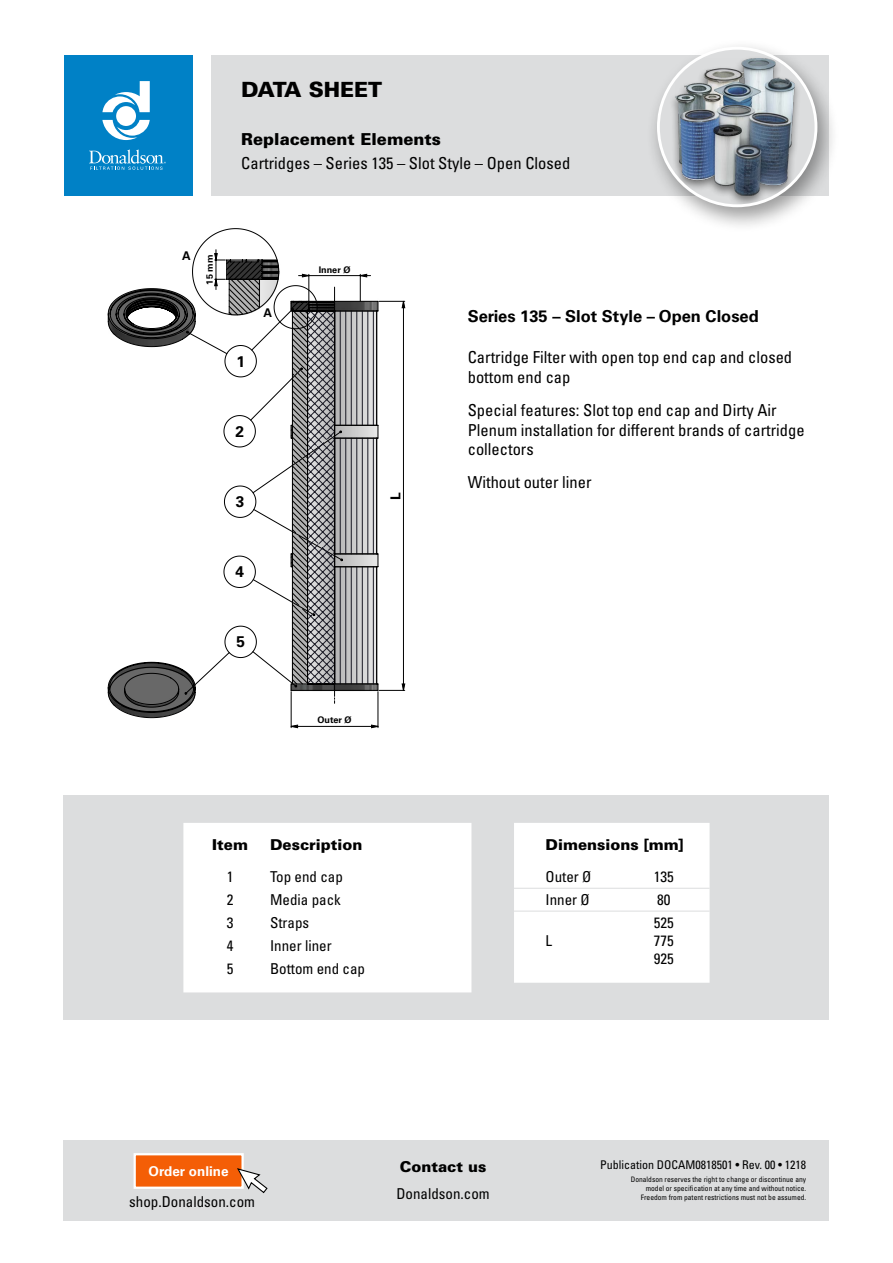
<style>
.page{position:relative;width:893px;height:1263px;background:#fff}
.page>*{position:absolute;margin:0;border:0;box-sizing:border-box;transform-origin:0 0}
.t1{font:900 21px "Univers LT Pro 75";color:#000}
.t2{font:condensed 16.5px/19.8px "Univers LT Pro";color:#000}
.t3{font:700 16.5px "Univers LT Pro 65";color:#000}
.t4{font:900 16.5px "Univers LT Pro 75";color:#000}
.t5{font:700 15.45px "Univers LT Pro 65";color:#000}
.t6{font:condensed 15px/18px "Univers LT Pro";color:#000;text-align:justify}
.t7{font:900 15px "Univers LT Pro 75";color:#000}
.t8{font:700 13.65px "Univers LT Pro 65";color:#000}
.t9{font:700 13.5px "Univers LT Pro 65";color:#fff}
.t10{font:condensed 12px "Univers LT Pro";color:#000}
.t11{font:700 12px "Univers LT Pro 65";color:#000}
.t12{font:700 9.15px "Univers LT Pro 65";color:#000}
.t13{font:700 9px "Univers LT Pro 65";color:#000}
.t14{font:condensed 7.5px/9px "Univers LT Pro";color:#000;text-align:right}
</style>
<div class="page">
<div style="left:211px;top:55px;width:618px;height:141px;background:#dcddde"></div>
<div style="left:64px;top:55px;width:128px;height:141px;background:#0081c6"></div>
<svg style="left:89px;top:149px;width:77px;height:21px"></svg>
<svg style="left:102px;top:81px;width:48px;height:59px"></svg>
<div style="left:645px;top:39px;width:194px;height:194px;background:#000;opacity:.4"></div>
<div style="left:658px;top:48px;width:158px;height:158px;background:#dcddde;border-radius:50%"></div>
<div style="left:668px;top:55px;width:133px;height:151px;background:#000;opacity:.5"></div>
<img style="left:675px;top:58px;width:120px;height:138px">
<div style="left:657px;top:47px;width:160px;height:160px;border:3px solid #fff;border-radius:50%"></div>
<svg style="left:108px;top:228px;width:297px;height:500px"></svg>
<div style="left:64px;top:795px;width:765px;height:225px;background:#dcddde"></div>
<div style="left:183px;top:823px;width:288px;height:169px;background:#fff"></div>
<div style="left:514px;top:823px;width:196px;height:160px;background:#fff"></div>
<hr style="left:514px;top:888px;width:107px;height:1px;background:#dcddde">
<hr style="left:621px;top:888px;width:89px;height:1px;background:#dcddde">
<hr style="left:514px;top:911px;width:107px;height:1px;background:#dcddde">
<hr style="left:621px;top:911px;width:89px;height:1px;background:#dcddde">
<div style="left:64px;top:1140px;width:765px;height:80px;background:#dcddde"></div>
<div style="left:135px;top:1154px;width:108px;height:34px;background:#f45e06"></div>
<div style="left:134px;top:1153px;width:110px;height:36px;border:2px solid #fff"></div>
<svg style="left:237px;top:1168px;width:31px;height:25px"></svg>
<p class="t1" style="left:241px;top:76px;width:143px">DATA SHEET</p>
<p class="t4" style="left:241px;top:129px;width:201px">Replacement Elements</p>
<p class="t2" style="left:241px;top:153px;width:331px">Cartridges – Series 135 – Slot Style – Open Closed</p>
<p class="t11" style="left:182px;top:249px;width:10px">A</p>
<p class="t12" style="left:204px;top:284px;width:31px;rotate:-90deg">15 mm</p>
<p class="t5" style="left:236px;top:352px;width:10px">1</p>
<p class="t11" style="left:263px;top:305px;width:10px">A</p>
<p class="t5" style="left:235px;top:422px;width:10px">2</p>
<p class="t5" style="left:236px;top:492px;width:10px">3</p>
<p class="t5" style="left:235px;top:563px;width:10px">4</p>
<p class="t5" style="left:236px;top:633px;width:10px">5</p>
<p class="t12" style="left:319px;top:264px;width:33px">Inner Ø</p>
<p class="t8" style="left:387px;top:500px;width:9px;rotate:-90deg">L</p>
<p class="t13" style="left:317px;top:715px;width:36px">Outer Ø</p>
<p class="t3" style="left:468px;top:307px;width:293px">Series 135 – Slot Style – Open Closed</p>
<p class="t2" style="left:468px;top:347px;width:326px">Cartridge Filter with open top end cap and closed bottom end cap</p>
<p class="t2" style="left:468px;top:400px;width:338px">Special features: Slot top end cap and Dirty Air<br>Plenum installation for different brands of cartridge collectors</p>
<p class="t2" style="left:468px;top:472px;width:125px">Without outer liner</p>
<p class="t7" style="left:212px;top:835px;width:37px">Item</p>
<p class="t7" style="left:270px;top:835px;width:94px">Description</p>
<p class="t6" style="left:227px;top:868px;width:8px">1</p>
<p class="t6" style="left:270px;top:868px;width:74px">Top end cap</p>
<p class="t6" style="left:227px;top:890px;width:8px">2</p>
<p class="t6" style="left:270px;top:890px;width:72px">Media pack</p>
<p class="t6" style="left:227px;top:913px;width:8px">3</p>
<p class="t6" style="left:270px;top:913px;width:41px">Straps</p>
<p class="t6" style="left:227px;top:936px;width:8px">4</p>
<p class="t6" style="left:270px;top:936px;width:63px">Inner liner</p>
<p class="t6" style="left:227px;top:959px;width:8px">5</p>
<p class="t6" style="left:270px;top:959px;width:96px">Bottom end cap</p>
<p class="t7" style="left:545px;top:835px;width:140px">Dimensions [mm]</p>
<p class="t6" style="left:545px;top:868px;width:47px">Outer Ø</p>
<p class="t6" style="left:654px;top:868px;width:21px">135</p>
<p class="t6" style="left:545px;top:890px;width:46px">Inner Ø</p>
<p class="t6" style="left:657px;top:890px;width:15px">80</p>
<p class="t6" style="left:545px;top:931px;width:8px">L</p>
<p class="t6" style="left:654px;top:913px;width:21px">525<br>775<br>925</p>
<p class="t9" style="left:149px;top:1163px;width:82px">Order online</p>
<p class="t6" style="left:129px;top:1192px;width:127px">shop.Donaldson.com</p>
<p class="t7" style="left:400px;top:1157px;width:88px">Contact us</p>
<p class="t6" style="left:396px;top:1184px;width:95px">Donaldson.com</p>
<p class="t10" style="left:600px;top:1157px;width:208px">Publication DOCAM0818501 • Rev. 00 • 1218</p>
<p class="t14" style="left:631px;top:1175px;width:177px">Donaldson reserves the right to change or discontinue any model or specification at any time and without notice.<br>Freedom from patent restrictions must not be assumed.</p>
</div>
